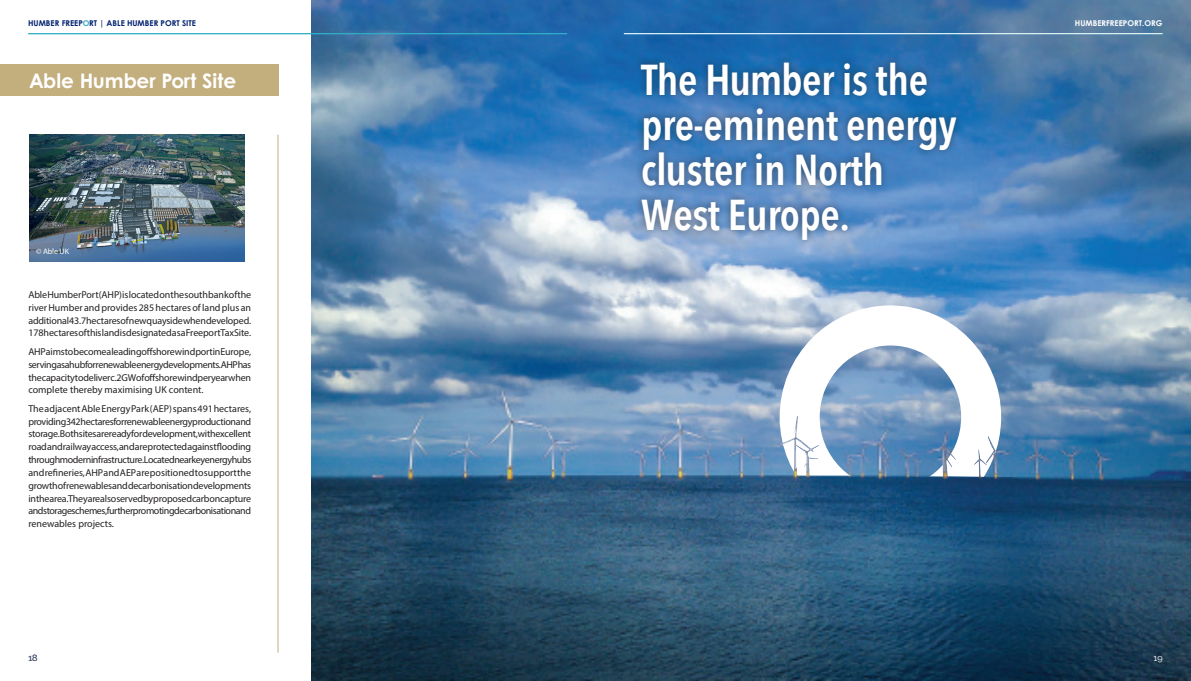
<style>
.page{position:relative;width:1191px;height:681px;background:#fff}
.page>*{position:absolute;margin:0;border:0;box-sizing:border-box;transform-origin:0 0}
.t1{font:600 43.1px/45px "Avenir Next Condensed";letter-spacing:-.01em;color:#fff}
.t2{font:700 20px "Century Gothic Pro";color:#fff}
.t3{font:10px/12.8px "Myriad Pro";letter-spacing:-.015em;color:#231f20;text-align:justify}
.t4{font:9px "Raleway";color:#57585a}
.t5{font:9px "Raleway";color:#fff}
.t6{font:700 8px "Century Gothic Pro";color:#01216e}
.t7{font:700 8px "Century Gothic Pro";color:#fff}
.t8{font:8px "Myriad Pro";letter-spacing:-.01em;color:#fff}
.s1{color:#31aec6}
</style>
<div class="page">
<img style="left:312px;top:0;width:879px;height:680px">
<hr style="left:28px;top:33px;width:539px;height:1px;background:#31aec6">
<hr style="left:624px;top:33px;width:538px;height:1px;background:#fff">
<div style="left:0;top:64px;width:278px;height:32px;background:#c3ae7e"></div>
<div style="left:633px;top:54px;width:331px;height:194px;background:#231f20;opacity:.55"></div>
<div style="left:779px;top:305px;width:222px;height:223px;border:40px solid #fff;border-radius:50%"></div>
<img style="left:764px;top:415px;width:322px;height:188px">
<img style="left:29px;top:135px;width:215px;height:126px">
<hr style="left:278px;top:135px;width:1px;height:517px;background:#c3ae7e">
<p class="t6" style="left:28px;top:18px;width:169px">HUMBER FREEP<span class="s1">O</span>RT | ABLE HUMBER PORT SITE</p>
<p class="t7" style="left:1075px;top:18px;width:89px">HUMBERFREEPORT.ORG</p>
<p class="t2" style="left:29px;top:68px;width:208px">Able Humber Port Site</p>
<p class="t1" style="left:641px;top:56px;width:317px">The Humber is the pre-eminent energy cluster in North<br>West Europe.</p>
<p class="t8" style="left:36px;top:246px;width:34px">© Able UK</p>
<p class="t3" style="left:28px;top:288px;width:224px">Able Humber Port (AHP) is located on the south bank of the river Humber and provides 285 hectares of land plus an additional 43.7 hectares of new quayside when developed.<br>178 hectares of this land is designated as a Freeport Tax Site.</p>
<p class="t3" style="left:28px;top:345px;width:224px">AHP aims to become a leading offshore wind port in Europe, serving as a hub for renewable energy developments. AHP has the capacity to deliver c.2GW of offshore wind per year when complete thereby maximising UK content.</p>
<p class="t3" style="left:28px;top:402px;width:224px">The adjacent Able Energy Park (AEP) spans 491 hectares, providing 342 hectares for renewable energy production and storage. Both sites are ready for development, with excellent road and railway access, and are protected against flooding through modern infrastructure. Located near key energy hubs and refineries, AHP and AEP are positioned to support the growth of renewables and decarbonisation developments in the area. They are also served by proposed carbon capture and storage schemes, further promoting decarbonisation and renewables projects.</p>
<p class="t4" style="left:28px;top:652px;width:11px">18</p>
<p class="t5" style="left:1153px;top:652px;width:11px">19</p>
</div>
